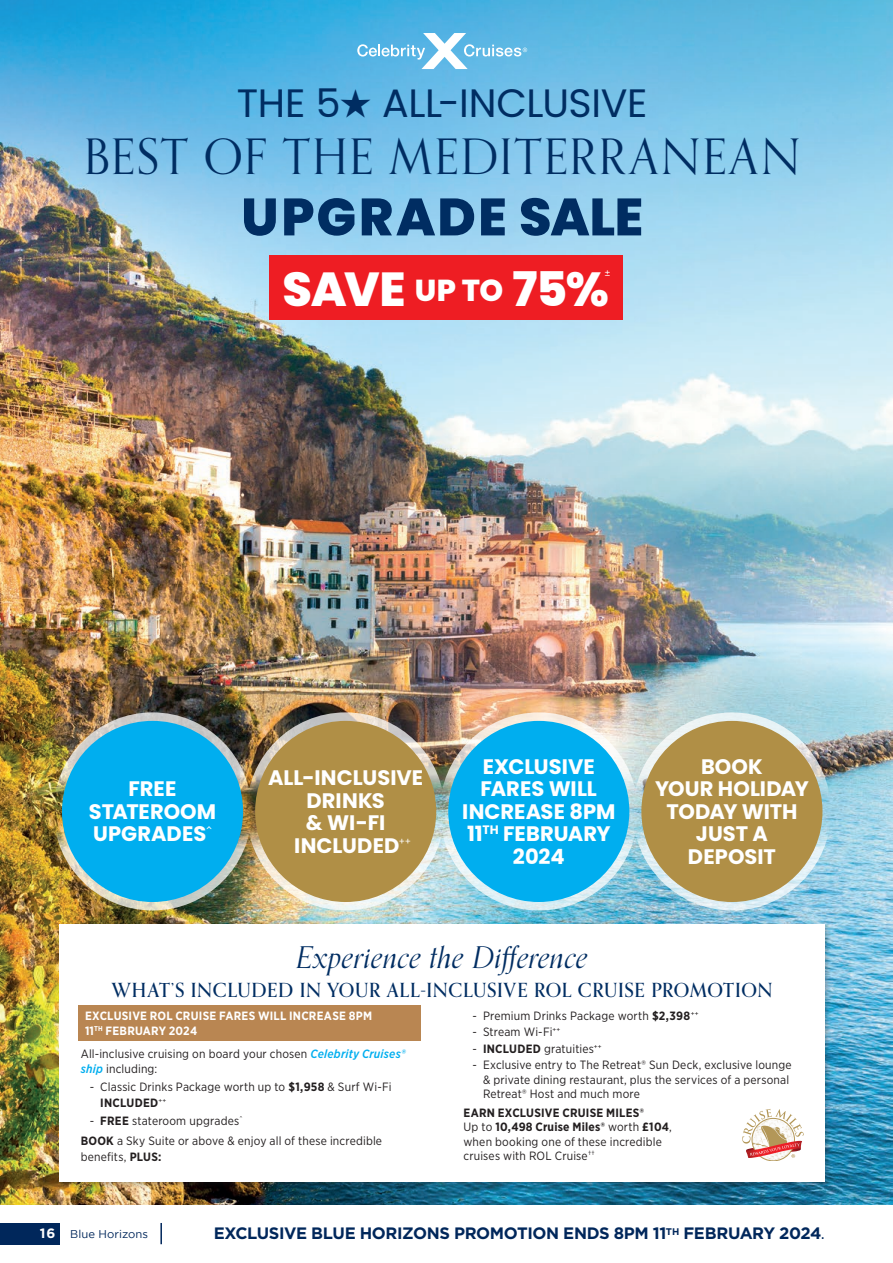
<style>
.page{position:relative;width:893px;height:1263px;background:#fff}
.page>*{position:absolute;margin:0;border:0;box-sizing:border-box;transform-origin:0 0}
.t1{font:800 52.5px "Poppins";letter-spacing:.035em;color:#002d62}
.t2{font:48.9px "Orpheus Pro";letter-spacing:.035em;color:#002d62}
.t3{font:800 47.7px "Poppins";letter-spacing:-.025em;color:#fff}
.t4{font:39.6px "Poppins";letter-spacing:-.01em;color:#002d62}
.t5{font:italic 30px "Orpheus Pro";letter-spacing:.015em;color:#002d62}
.t6{font:700 21px/22.5px "Poppins";color:#fff;text-align:center}
.t7{font:500 19.5px "Orpheus Pro";letter-spacing:.025em;color:#002d62}
.t8{font:700 16.5px "Gotham";letter-spacing:-.025em;color:#00275b}
.t9{font:700 13.5px "Gotham";color:#fff}
.t10{font:12px/14.4px "Gotham Narrow";letter-spacing:.015em;color:#231f20}
.t11{font:700 12px/15.8px "Gotham Narrow";letter-spacing:.02em;color:#fff}
.t12{font:11.25px "Gotham";letter-spacing:.01em;color:#00275b}
.t13{font:9px "Menlo";color:#fff}
.s1{font-size:30.3px}
.s2{font-weight:500;font-style:italic;color:#00aeef}
.s3{font-weight:700}
.s4{font-weight:400}
</style>
<div class="page">
<div style="left:0;top:1223px;width:60px;height:21px;background:#00275b"></div>
<hr style="left:160px;top:1223px;width:2px;height:21px;background:#00275b">
<img style="left:0;top:0;width:893px;height:1204px">
<div style="left:56px;top:921px;width:775px;height:267px;background:#231f20;opacity:.3"></div>
<div style="left:60px;top:924px;width:765px;height:258px;background:#fff"></div>
<div style="left:79px;top:1006px;width:342px;height:35px;background:#b98652"></div>
<img style="left:54px;top:712px;width:198px;height:198px;border-radius:50%">
<div style="left:62px;top:721px;width:181px;height:181px;background:#00aeef;border-radius:50%"></div>
<img style="left:247px;top:712px;width:198px;height:198px;border-radius:50%">
<div style="left:255px;top:721px;width:181px;height:181px;background:#b08f46;border-radius:50%"></div>
<svg style="left:633px;top:712px;width:198px;height:198px;background:#d6e6ea"></svg>
<div style="left:641px;top:721px;width:181px;height:181px;background:#b08f46;border-radius:50%"></div>
<svg style="left:440px;top:712px;width:198px;height:198px;background:#dae5e4"></svg>
<div style="left:448px;top:721px;width:181px;height:181px;background:#00aeef;border-radius:50%"></div>
<img style="left:762px;top:1158px;width:23px;height:3px">
<div style="left:752px;top:1118px;width:42px;height:43px;border:1px solid #b39758;border-radius:50%"></div>
<svg style="left:742px;top:1109px;width:62px;height:49px"></svg>
<div style="left:270px;top:256px;width:353px;height:64px;background:#ee1d23"></div>
<svg style="left:357px;top:33px;width:170px;height:36px"></svg>
<h3 class="t4" style="left:237px;top:80px;width:412px">THE 5★ ALL-INCLUSIVE</h3>
<h2 class="t2" style="left:84px;top:125px;width:718px">BEST OF THE MEDITERRANEAN</h2>
<h1 class="t1" style="left:241px;top:187px;width:404px">UPGRADE SALE</h1>
<p class="t13" style="left:605px;top:266px;width:7px">±</p>
<h3 class="t3" style="left:283px;top:262px;width:328px">SAVE <span class="s1">UP TO</span> 75%</h3>
<h3 class="t6" style="left:89px;top:778px;width:129px">FREE<br>STATEROOM<br>UPGRADES</h3>
<p class="t13" style="left:207px;top:824px;width:7px">^</p>
<h3 class="t6" style="left:268px;top:766px;width:157px">ALL-INCLUSIVE<br>DRINKS<br>&amp; WI-FI<br>INCLUDED</h3>
<p class="t13" style="left:399px;top:834px;width:13px">++</p>
<h3 class="t6" style="left:462px;top:755px;width:155px">EXCLUSIVE<br>FARES WILL<br>INCREASE 8PM<br>11<sup>TH</sup> FEBRUARY<br>2024</h3>
<h3 class="t6" style="left:655px;top:755px;width:155px">BOOK<br>YOUR HOLIDAY<br>TODAY WITH<br>JUST A<br>DEPOSIT</h3>
<h3 class="t5" style="left:297px;top:933px;width:293px">Experience the Difference</h3>
<h3 class="t7" style="left:112px;top:977px;width:662px">WHAT’S INCLUDED IN YOUR ALL-INCLUSIVE ROL CRUISE PROMOTION</h3>
<p class="t11" style="left:85px;top:1007px;width:289px">EXCLUSIVE ROL CRUISE FARES WILL INCREASE 8PM<br>11<sup>TH</sup> FEBRUARY 2024</p>
<p class="t10" style="left:81px;top:1045px;width:326px;line-height:15.8px">All-inclusive cruising on board your chosen <span class="s2">Celebrity Cruises® ship</span> including:</p>
<p class="t10" style="left:100px;top:1079px;width:293px;line-height:15.8px;text-indent:-10px">- Classic Drinks Package worth up to <span class="s3">$1,958</span> &amp; Surf Wi-Fi<br><span class="s3">INCLUDED</span><sup>++</sup></p>
<p class="t10" style="left:81px;top:1110px;width:303px;line-height:20.1px;text-indent:9px">- <span class="s3">FREE</span> stateroom upgrades<sup>^<br></sup><span class="s3">BOOK</span> a Sky Suite or above &amp; enjoy all of these incredible</p>
<p class="t10" style="left:81px;top:1149px;width:82px">benefits, <span class="s3">PLUS:</span></p>
<p class="t10" style="left:472px;top:1008px;width:227px">- Premium Drinks Package worth <span class="s3">$2,398</span><sup>++</sup></p>
<p class="t10" style="left:472px;top:1024px;width:89px">- Stream Wi-Fi<sup>++</sup></p>
<p class="t10" style="left:472px;top:1041px;width:131px">- <span class="s3">INCLUDED</span> gratuities<sup>++</sup></p>
<p class="t10" style="left:483px;top:1058px;width:310px;text-indent:-10px">- Exclusive entry to The Retreat® Sun Deck, exclusive lounge &amp; private dining restaurant, plus the services of a personal<br>Retreat® Host and much more</p>
<p class="t10" style="left:463px;top:1105px;width:210px"><span class="s3">EARN EXCLUSIVE CRUISE MILES®<br></span>Up to <span class="s3">10,498 Cruise Miles®</span> worth <span class="s3">£104</span>, when booking one of these incredible cruises with ROL Cruise<sup>††</sup></p>
<p class="t9" style="left:40px;top:1224px;width:17px">16</p>
<h3 class="t8" style="left:214px;top:1222px;width:613px">EXCLUSIVE BLUE HORIZONS PROMOTION ENDS 8PM 11<sup>TH</sup> FEBRUARY 2024<span class="s4">.</span></h3>
<p class="t12" style="left:70px;top:1226px;width:79px">Blue Horizons</p>
</div>
